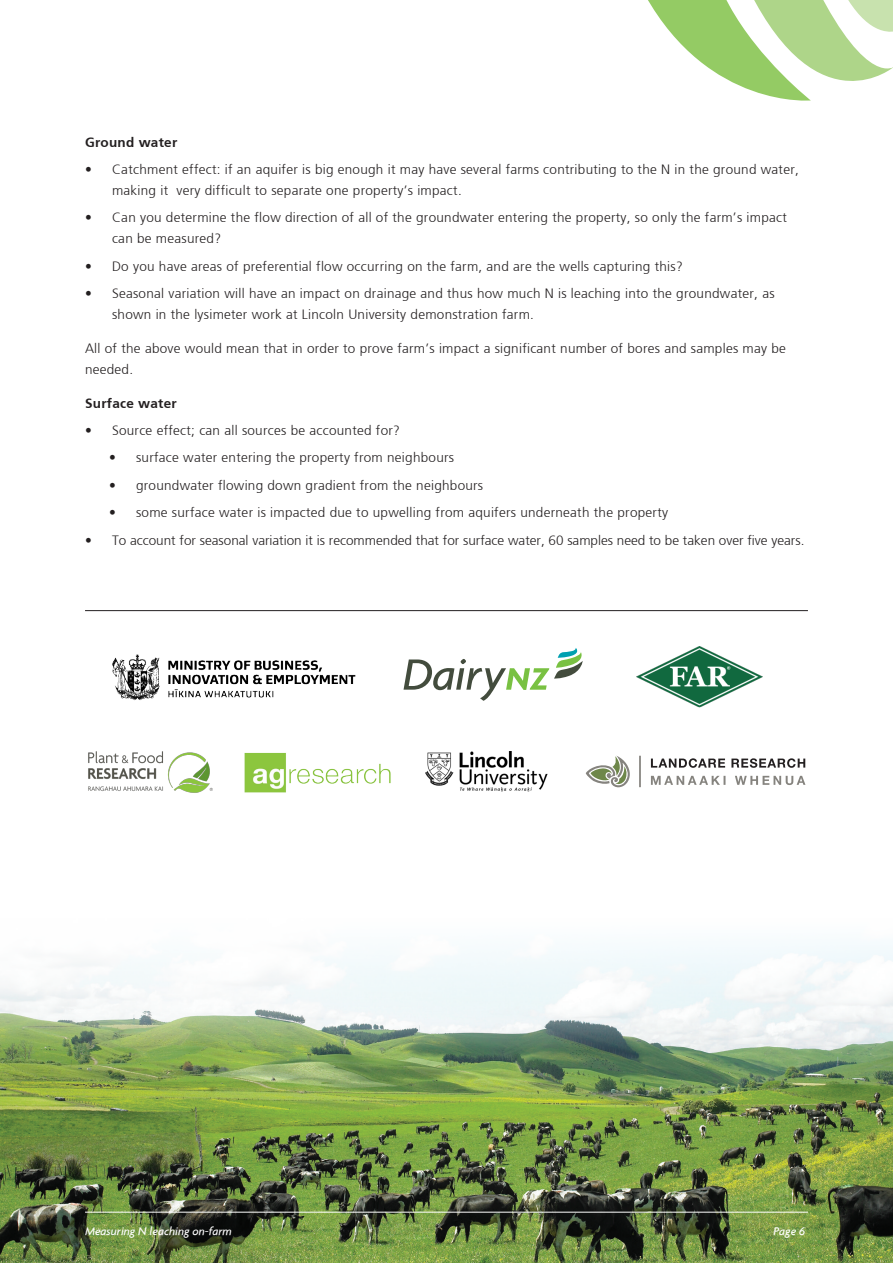
<style>
.page{position:relative;width:893px;height:1263px;background:#fff}
.page>*{position:absolute;margin:0;border:0;box-sizing:border-box;transform-origin:0 0}
.body{font:300 13.5px/21px "Frutiger";letter-spacing:.02em;color:#231f20}
.body-2{font:300 13.5px "Frutiger";color:#231f20}
.body-3{font:700 13.5px "Frutiger";letter-spacing:.02em;color:#231f20}
.t1{font:italic 500 12px "Agenda";color:#fff}
</style>
<div class="page">
<img style="left:0;top:943px;width:893px;height:320px">
<hr style="left:85px;top:1212px;width:723px;height:1px;background:#fff">
<img style="left:426px;top:751px;width:122px;height:40px">
<img style="left:636px;top:646px;width:127px;height:61px">
<img style="left:244px;top:752px;width:147px;height:41px">
<img style="left:88px;top:751px;width:125px;height:42px">
<svg style="left:404px;top:648px;width:179px;height:53px"></svg>
<hr style="left:85px;top:610px;width:723px;height:1px;background:#231f20">
<svg style="left:648px;top:0;width:245px;height:101px"></svg>
<img style="left:112px;top:654px;width:244px;height:47px">
<svg style="left:586px;top:755px;width:44px;height:32px"></svg>
<hr style="left:639px;top:756px;width:2px;height:31px;background:#85837e">
<svg style="left:651px;top:758px;width:154px;height:10px"></svg>
<svg style="left:651px;top:776px;width:154px;height:9px"></svg>
<p class="body-3" style="left:85px;top:134px;width:94px">Ground water</p>
<p class="body" style="left:112px;top:159px;width:688px;text-indent:-27px">• Catchment effect: if an aquifer is big enough it may have several farms contributing to the N in the ground water, making it very difficult to separate one property’s impact.</p>
<p class="body" style="left:112px;top:207px;width:676px;text-indent:-27px">• Can you determine the flow direction of all of the groundwater entering the property, so only the farm’s impact can be measured?</p>
<p class="body" style="left:85px;top:256px;width:599px">• Do you have areas of preferential flow occurring on the farm, and are the wells capturing this?</p>
<p class="body" style="left:112px;top:283px;width:664px;text-indent:-27px">• Seasonal variation will have an impact on drainage and thus how much N is leaching into the groundwater, as shown in the lysimeter work at Lincoln University demonstration farm.</p>
<p class="body" style="left:85px;top:338px;width:702px">All of the above would mean that in order to prove farm’s impact a significant number of bores and samples may be needed.</p>
<p class="body-3" style="left:85px;top:395px;width:93px">Surface water</p>
<p class="body" style="left:85px;top:420px;width:316px">• Source effect; can all sources be accounted for?</p>
<p class="body" style="left:109px;top:447px;width:347px">• surface water entering the property from neighbours</p>
<p class="body" style="left:109px;top:475px;width:376px">• groundwater flowing down gradient from the neighbours</p>
<p class="body" style="left:109px;top:502px;width:560px">• some surface water is impacted due to upwelling from aquifers underneath the property</p>
<p class="body-2" style="left:85px;top:532px;width:721px">• To account for seasonal variation it is recommended that for surface water, 60 samples need to be taken over five years.</p>
<p class="t1" style="left:85px;top:1224px;width:148px">Measuring N leaching on-farm</p>
<p class="t1" style="left:774px;top:1224px;width:33px">Page 6</p>
</div>
